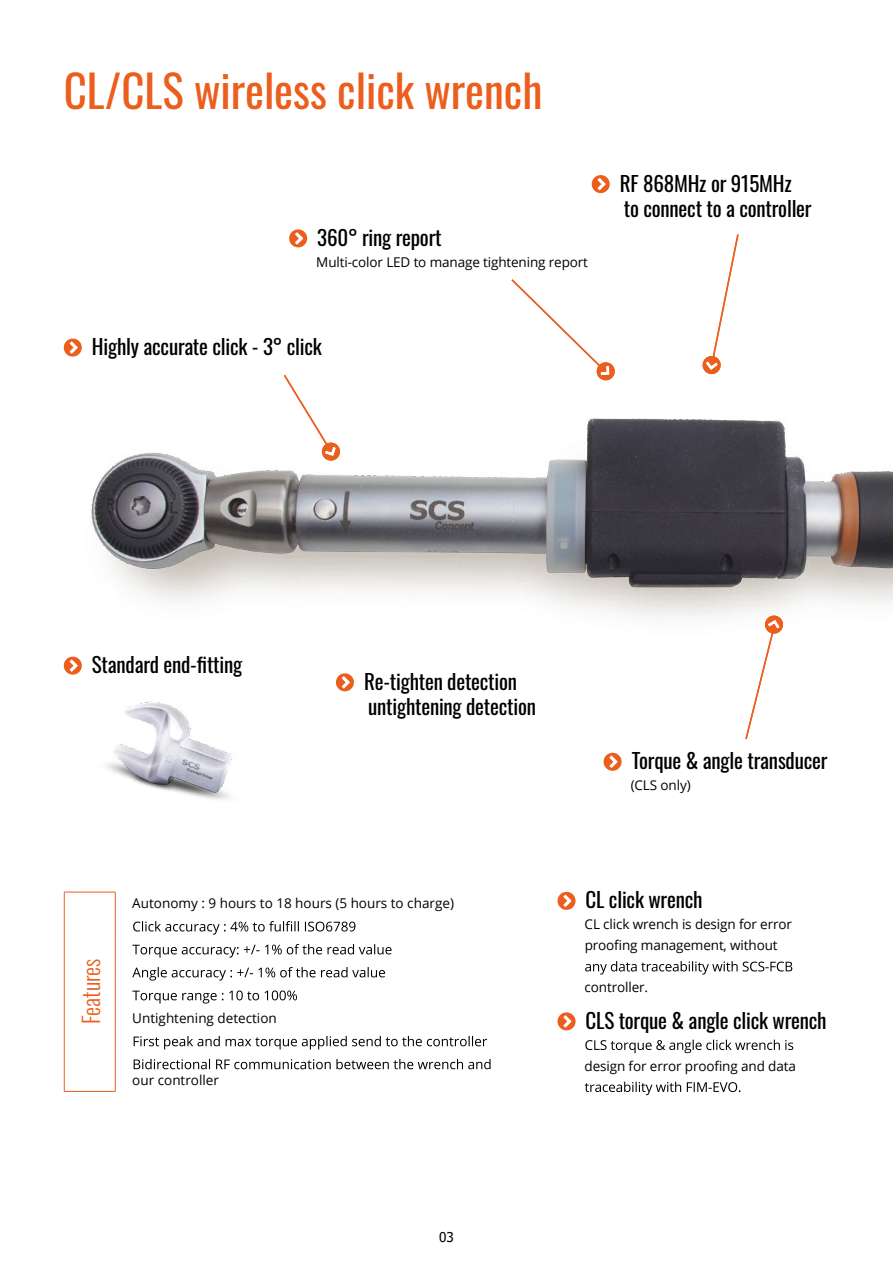
<style>
.page{position:relative;width:893px;height:1263px;background:#fff}
.page>*{position:absolute;margin:0;border:0;box-sizing:border-box;transform-origin:0 0}
.t1{font:45px "Oswald";color:#eb5e1d}
.t2{font:300 22.5px "Oswald";color:#eb5e1d}
.t3{font:21px/25.2px "Oswald";letter-spacing:-.01em;color:#000}
.t4{font:13.5px/21px "Open Sans";letter-spacing:-.01em;color:#000}
.t5{font:13.5px "Tahoma";color:#000}
</style>
<div class="page">
<img style="left:63px;top:338px;width:830px;height:329px">
<img style="left:107px;top:701px;width:126px;height:99px">
<svg style="left:510px;top:279px;width:105px;height:101px"></svg>
<svg style="left:282px;top:373px;width:58px;height:88px"></svg>
<svg style="left:702px;top:234px;width:38px;height:140px"></svg>
<svg style="left:744px;top:615px;width:39px;height:125px"></svg>
<svg style="left:336px;top:673px;width:18px;height:18px"></svg>
<svg style="left:64px;top:657px;width:18px;height:18px"></svg>
<svg style="left:64px;top:339px;width:18px;height:18px"></svg>
<svg style="left:289px;top:229px;width:18px;height:18px"></svg>
<svg style="left:604px;top:753px;width:18px;height:18px"></svg>
<svg style="left:592px;top:175px;width:18px;height:18px"></svg>
<hr style="left:64px;top:892px;width:51px;height:1px;background:#eb5e1d">
<svg style="left:64px;top:892px;width:1px;height:161px"></svg>
<svg style="left:115px;top:892px;width:1px;height:161px"></svg>
<hr style="left:64px;top:1053px;width:1px;height:38px;background:#eb5e1d">
<hr style="left:115px;top:1053px;width:1px;height:38px;background:#eb5e1d">
<hr style="left:64px;top:1091px;width:51px;height:1px;background:#eb5e1d">
<svg style="left:133px;top:921px;width:222px;height:14px"></svg>
<svg style="left:132px;top:944px;width:260px;height:13px"></svg>
<svg style="left:132px;top:967px;width:253px;height:13px"></svg>
<svg style="left:132px;top:990px;width:165px;height:13px"></svg>
<svg style="left:134px;top:1036px;width:353px;height:13px"></svg>
<svg style="left:134px;top:1059px;width:356px;height:10px"></svg>
<svg style="left:557px;top:892px;width:18px;height:18px"></svg>
<svg style="left:585px;top:961px;width:207px;height:13px"></svg>
<svg style="left:557px;top:1012px;width:18px;height:18px"></svg>
<svg style="left:585px;top:1040px;width:208px;height:13px"></svg>
<svg style="left:585px;top:1082px;width:155px;height:13px"></svg>
<h1 class="t1" style="left:64px;top:51px;width:480px">CL/CLS wireless click wrench</h1>
<h3 class="t3" style="left:317px;top:223px;width:126px">360° ring report</h3>
<p class="t4" style="left:316px;top:251px;width:273px">Multi-color LED to manage tightening report</p>
<h3 class="t3" style="left:92px;top:332px;width:231px">Highly accurate click - 3° click</h3>
<h3 class="t3" style="left:620px;top:168px;width:193px">RF 868MHz or 915MHz to connect to a controller</h3>
<h3 class="t3" style="left:92px;top:650px;width:152px">Standard end-fitting</h3>
<h3 class="t3" style="left:364px;top:667px;width:173px">Re-tighten detection untightening detection</h3>
<h3 class="t3" style="left:632px;top:746px;width:197px">Torque &amp; angle transducer</h3>
<p class="t4" style="left:631px;top:774px;width:61px">(CLS only)</p>
<h2 class="t2" style="left:71px;top:1024px;width:67px;rotate:-90deg">Features</h2>
<p class="t4" style="left:132px;top:893px;width:323px">Autonomy : 9 hours to 18 hours (5 hours to charge)</p>
<p class="t4" style="left:132px;top:1007px;width:146px">Untightening detection</p>
<p class="t4" style="left:132px;top:1069px;width:88px">our controller</p>
<p class="t5" style="left:439px;top:1228px;width:16px">03</p>
<h3 class="t3" style="left:586px;top:885px;width:118px">CL click wrench</h3>
<p class="t4" style="left:585px;top:913px;width:209px">CL click wrench is design for error proofing management, without</p>
<p class="t4" style="left:585px;top:977px;width:65px">controller.</p>
<h3 class="t3" style="left:586px;top:1006px;width:242px">CLS torque &amp; angle click wrench</h3>
<p class="t4" style="left:585px;top:1055px;width:213px">design for error proofing and data</p>
</div>
